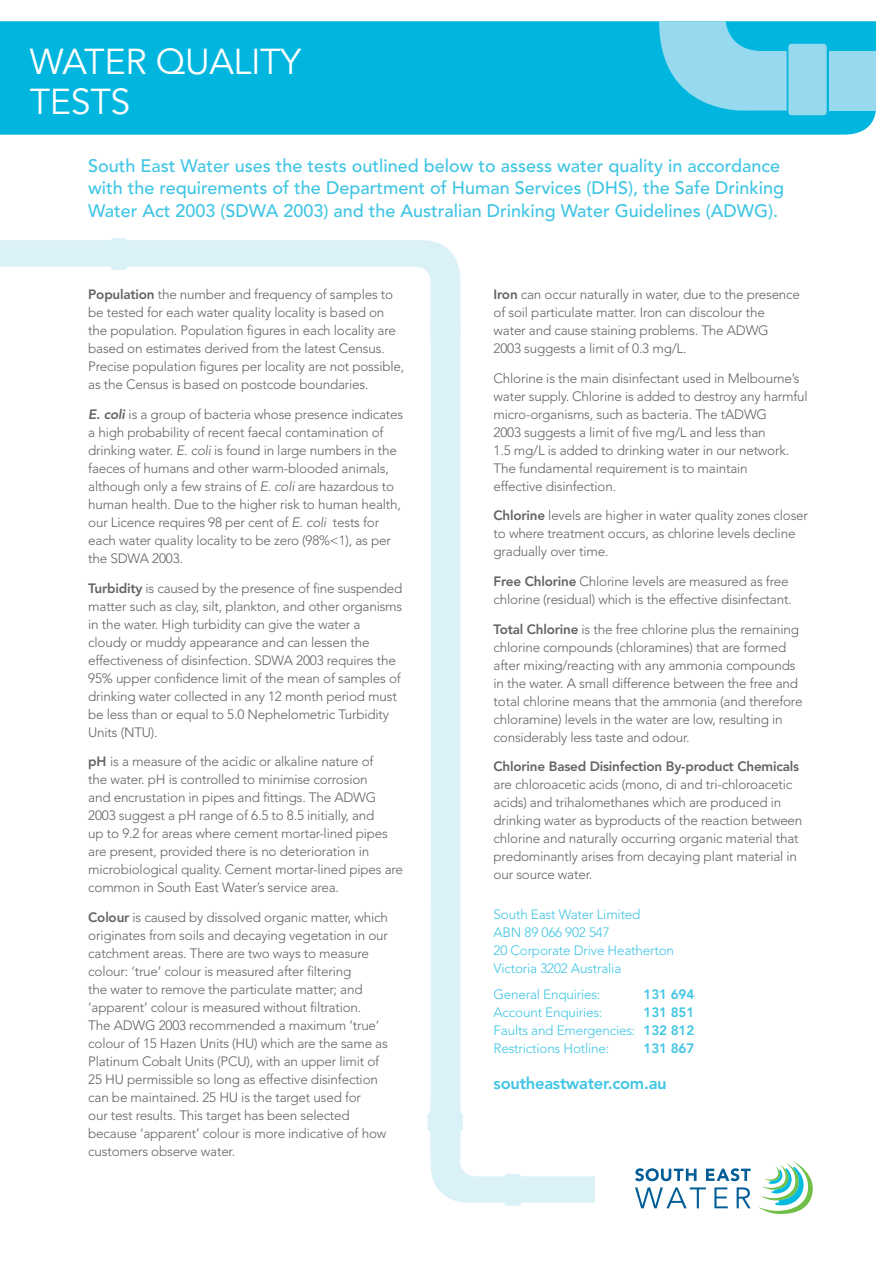
<style>
.page{position:relative;width:893px;height:1263px;background:#fff}
.page>*{position:absolute;margin:0;border:0;box-sizing:border-box;transform-origin:0 0}
.t1{font:35.85px/39.6px "Avenir LT";letter-spacing:-.01em;color:#fff}
.t2{font:500 18px/22.5px "Avenir LT";color:#3fc5e5}
.t3{font:800 16.5px "Avenir LT";letter-spacing:-.015em;color:#3fc5e5}
.t4{font:300 13.5px/18px "Avenir LT";letter-spacing:-.015em;color:#636366}
.t5{font:300 13.5px/18px "Avenir LT";letter-spacing:-.015em;color:#3fc5e5}
.t6{font:800 13.5px "Avenir LT";letter-spacing:-.015em;color:#636366}
.t7{font:800 13.5px "Avenir LT";letter-spacing:-.015em;color:#3fc5e5}
.s1{font-weight:800}
.s2{font-weight:800;font-style:italic}
.s3{font-style:italic}
</style>
<div class="page">
<div style="left:0;top:21px;width:877px;height:114px;background:#00b6de"></div>
<svg style="left:659px;top:21px;width:128px;height:94px;background:#69cee9"></svg>
<div style="left:788px;top:44px;width:39px;height:71px;background:#97d9ef;border-radius:3px"></div>
<div style="left:830px;top:51px;width:46px;height:60px;background:#97d9ef"></div>
<svg style="left:0;top:240px;width:460px;height:98px"></svg>
<div style="left:111px;top:238px;width:17px;height:32px;background:#dbf1f8;border-radius:3px"></div>
<div style="left:504px;top:1174px;width:17px;height:32px;background:#dbf1f8;border-radius:3px"></div>
<div style="left:431px;top:280px;width:29px;height:874px;background:#dbf1f8"></div>
<svg style="left:431px;top:1104px;width:164px;height:101px"></svg>
<svg style="left:759px;top:1161px;width:54px;height:53px"></svg>
<svg style="left:635px;top:1168px;width:116px;height:40px"></svg>
<div style="left:427px;top:1112px;width:36px;height:19px;background:#dbf1f8;border-radius:4px"></div>
<h1 class="t1" style="left:30px;top:43px;width:273px">WATER QUALITY<br>TESTS</h1>
<p class="t2" style="left:88px;top:155px;width:697px">South East Water uses the tests outlined below to assess water quality in accordance with the requirements of the Department of Human Services (DHS), the Safe Drinking<br>Water Act 2003 (SDWA 2003) and the Australian Drinking Water Guidelines (ADWG).</p>
<p class="t4" style="left:88px;top:286px;width:318px"><span class="s1">Population</span> the number and frequency of samples to be tested for each water quality locality is based on the population. Population figures in each locality are based on estimates derived from the latest Census.<br>Precise population figures per locality are not possible, as the Census is based on postcode boundaries.</p>
<p class="t4" style="left:88px;top:405px;width:316px"><span class="s2">E. coli</span> is a group of bacteria whose presence indicates a high probability of recent faecal contamination of drinking water. <span class="s3">E. coli</span> is found in large numbers in the faeces of humans and other warm-blooded animals, although only a few strains of <span class="s3">E. coli</span> are hazardous to human health. Due to the higher risk to human health, our Licence requires 98 per cent of <span class="s3">E. coli</span> tests for each water quality locality to be zero (98%&lt;1), as per the SDWA 2003.</p>
<p class="t4" style="left:88px;top:579px;width:316px"><span class="s1">Turbidity</span> is caused by the presence of fine suspended matter such as clay, silt, plankton, and other organisms in the water. High turbidity can give the water a cloudy or muddy appearance and can lessen the effectiveness of disinfection. SDWA 2003 requires the 95% upper confidence limit of the mean of samples of drinking water collected in any 12 month period must be less than or equal to 5.0 Nephelometric Turbidity Units (NTU).</p>
<p class="t4" style="left:88px;top:753px;width:316px"><span class="s1">pH</span> is a measure of the acidic or alkaline nature of<br>the water. pH is controlled to minimise corrosion<br>and encrustation in pipes and fittings. The ADWG 2003 suggest a pH range of 6.5 to 8.5 initially, and<br>up to 9.2 for areas where cement mortar-lined pipes are present, provided there is no deterioration in microbiological quality. Cement mortar-lined pipes are common in South East Water’s service area.</p>
<p class="t4" style="left:88px;top:908px;width:301px"><span class="s1">Colour</span> is caused by dissolved organic matter, which originates from soils and decaying vegetation in our catchment areas. There are two ways to measure colour: ‘true’ colour is measured after filtering<br>the water to remove the particulate matter; and ‘apparent’ colour is measured without filtration.<br>The ADWG 2003 recommended a maximum ‘true’ colour of 15 Hazen Units (HU) which are the same as Platinum Cobalt Units (PCU), with an upper limit of 25 HU permissible so long as effective disinfection can be maintained. 25 HU is the target used for<br>our test results. This target has been selected because ‘apparent’ colour is more indicative of how customers observe water.</p>
<p class="t4" style="left:494px;top:285px;width:308px"><span class="s1">Iron</span> can occur naturally in water, due to the presence of soil particulate matter. Iron can discolour the water and cause staining problems. The ADWG<br>2003 suggests a limit of 0.3 mg/L.</p>
<p class="t4" style="left:494px;top:369px;width:316px">Chlorine is the main disinfectant used in Melbourne’s water supply. Chlorine is added to destroy any harmful micro-organisms, such as bacteria. The tADWG<br>2003 suggests a limit of five mg/L and less than<br>1.5 mg/L is added to drinking water in our network.<br>The fundamental requirement is to maintain<br>effective disinfection.</p>
<p class="t4" style="left:494px;top:507px;width:316px"><span class="s1">Chlorine</span> levels are higher in water quality zones closer to where treatment occurs, as chlorine levels decline gradually over time.</p>
<p class="t4" style="left:494px;top:572px;width:300px"><span class="s1">Free Chlorine</span> Chlorine levels are measured as free chlorine (residual) which is the effective disinfectant.</p>
<p class="t4" style="left:494px;top:620px;width:310px"><span class="s1">Total Chlorine</span> is the free chlorine plus the remaining chlorine compounds (chloramines) that are formed after mixing/reacting with any ammonia compounds in the water. A small difference between the free and total chlorine means that the ammonia (and therefore chloramine) levels in the water are low, resulting in considerably less taste and odour.</p>
<p class="t6" style="left:494px;top:759px;width:307px">Chlorine Based Disinfection By-product Chemicals</p>
<p class="t4" style="left:494px;top:776px;width:310px">are chloroacetic acids (mono, di and tri-chloroacetic acids) and trihalomethanes which are produced in drinking water as byproducts of the reaction between chlorine and naturally occurring organic material that predominantly arises from decaying plant material in our source water.</p>
<p class="t5" style="left:494px;top:905px;width:182px">South East Water Limited<br>ABN 89 066 902 547<br>20 Corporate Drive Heatherton<br>Victoria 3202 Australia</p>
<p class="t5" style="left:494px;top:986px;width:108px">General Enquiries:</p>
<p class="t7" style="left:644px;top:986px;width:52px">131 694</p>
<p class="t5" style="left:494px;top:1004px;width:110px">Account Enquiries:</p>
<p class="t5" style="left:494px;top:1004px;width:202px;text-align:justify;text-indent:150px"><span class="s1">131 851<br></span>Faults and Emergencies: <span class="s1">132 812<br></span>Restrictions Hotline:</p>
<p class="t7" style="left:644px;top:1040px;width:52px">131 867</p>
<p class="t3" style="left:494px;top:1073px;width:175px">southeastwater.com.au</p>
</div>
